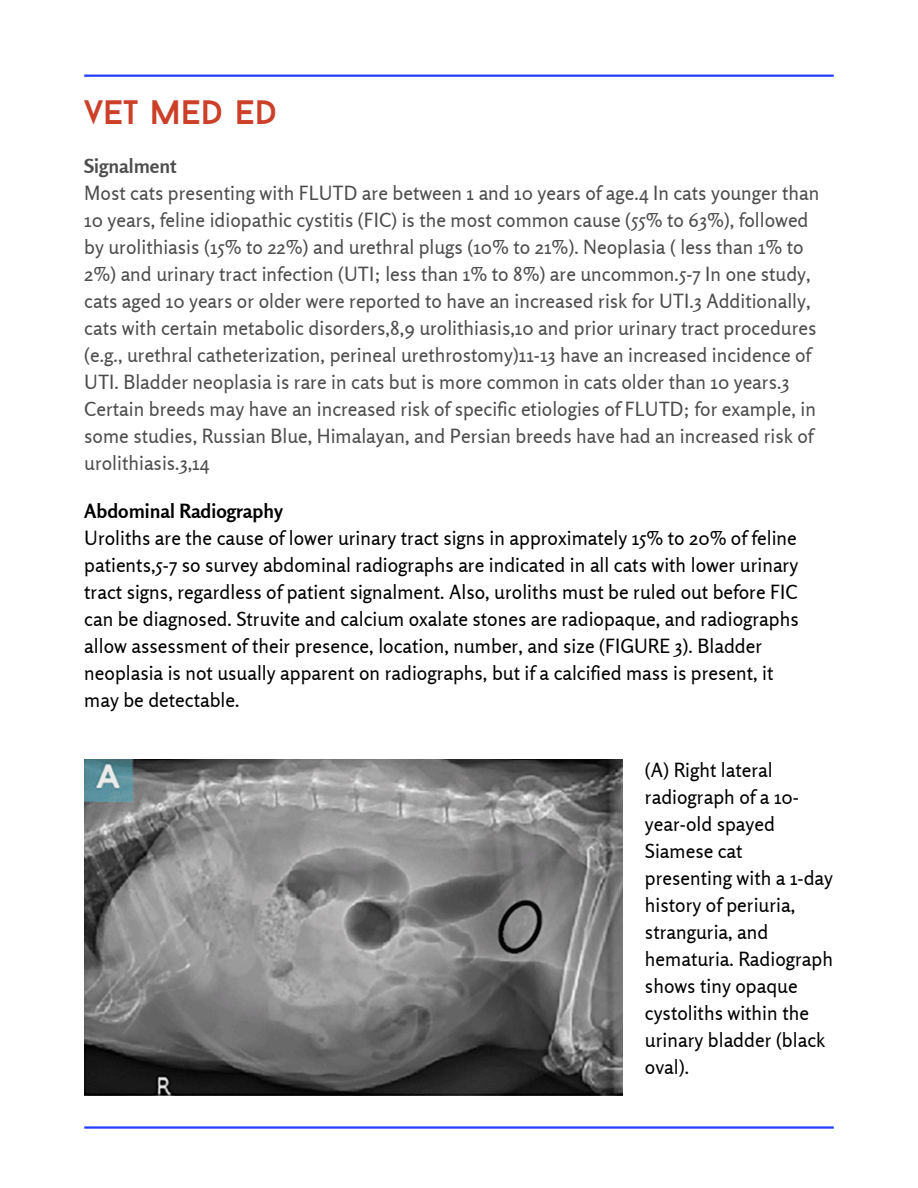
<style>
.page{position:relative;width:918px;height:1188px;background:#fff}
.page>*{position:absolute;margin:0;border:0;box-sizing:border-box;transform-origin:0 0}
.t1{font:33.9px "Baron Neue";color:#cc3f28}
.t2{font:19.5px/27px "Rosario";color:#4d4d4d}
.t3{font:19.5px/27px "Rosario";color:#000}
.t4{font:700 19.5px "Rosario";color:#000}
.t5{font:700 19.5px "Rosario";color:#4d4d4d}
</style>
<div class="page">
<hr style="left:84px;top:75px;width:750px;height:2px;background:#233dff">
<hr style="left:84px;top:1126px;width:750px;height:3px;background:#233dff">
<img style="left:84px;top:760px;width:538px;height:335px">
<p class="t1" style="left:84px;top:99px;width:195px">VET MED ED</p>
<p class="t5" style="left:84px;top:154px;width:94px">Signalment</p>
<p class="t2" style="left:84px;top:179px;width:737px">Most cats presenting with FLUTD are between 1 and 10 years of age.4 In cats younger than 10 years, feline idiopathic cystitis (FIC) is the most common cause (55% to 63%), followed by urolithiasis (15% to 22%) and urethral plugs (10% to 21%). Neoplasia ( less than 1% to 2%) and urinary tract infection (UTI; less than 1% to 8%) are uncommon.5-7 In one study, cats aged 10 years or older were reported to have an increased risk for UTI.3 Additionally, cats with certain metabolic disorders,8,9 urolithiasis,10 and prior urinary tract procedures (e.g., urethral catheterization, perineal urethrostomy)11-13 have an increased incidence of UTI. Bladder neoplasia is rare in cats but is more common in cats older than 10 years.3<br>Certain breeds may have an increased risk of specific etiologies of FLUTD; for example, in some studies, Russian Blue, Himalayan, and Persian breeds have had an increased risk of urolithiasis.3,14</p>
<p class="t4" style="left:84px;top:499px;width:200px">Abdominal Radiography</p>
<p class="t3" style="left:84px;top:525px;width:716px">Uroliths are the cause of lower urinary tract signs in approximately 15% to 20% of feline patients,5-7 so survey abdominal radiographs are indicated in all cats with lower urinary tract signs, regardless of patient signalment. Also, uroliths must be ruled out before FIC can be diagnosed. Struvite and calcium oxalate stones are radiopaque, and radiographs allow assessment of their presence, location, number, and size (FIGURE 3). Bladder neoplasia is not usually apparent on radiographs, but if a calcified mass is present, it may be detectable.</p>
<p class="t3" style="left:645px;top:756px;width:190px">(A) Right lateral radiograph of a 10- year-old spayed<br>Siamese cat presenting with a 1-day history of periuria, stranguria, and hematuria. Radiograph shows tiny opaque cystoliths within the urinary bladder (black oval).</p>
</div>
